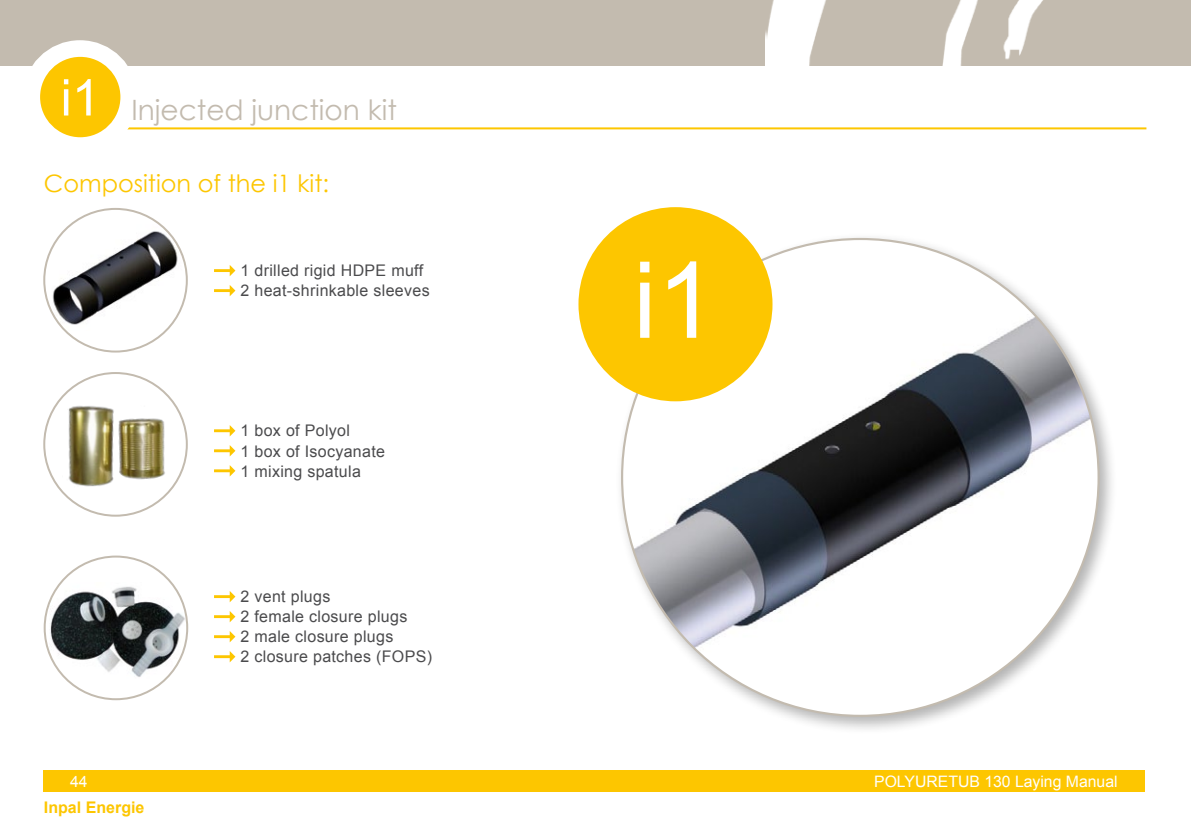
<style>
.page{position:relative;width:1191px;height:840px;background:#fff}
.page>*{position:absolute;margin:0;border:0;box-sizing:border-box;transform-origin:0 0}
.t1{font:106.2px "Arial";color:#fff}
.t2{font:28px "Century Gothic";color:#c3bbaf}
.t3{font:24px "Century Gothic";color:#fdc600}
.t4{font:16px/20px "Arial";letter-spacing:.02em;color:#4b4b4d}
.t5{font:700 16px "Arial";color:#fdc600}
.t6{font:15.8px "Arial";color:#fff}
</style>
<div class="page">
<div style="left:0;top:0;width:1191px;height:66px;background:#c3bbaf"></div>
<img style="left:765px;top:0;width:278px;height:66px">
<div style="left:43px;top:770px;width:1102px;height:21px;background:#fdc600"></div>
<hr style="left:43px;top:127px;width:1103px;height:2px;background:#fdc600">
<div style="left:23px;top:40px;width:114px;height:115px;border:40px solid #fff;border-radius:50%"></div>
<div style="left:40px;top:57px;width:80px;height:80px;background:#fdc600;border-radius:50%"></div>
<img style="left:46px;top:224px;width:140px;height:106px">
<img style="left:61px;top:399px;width:112px;height:96px">
<img style="left:49px;top:582px;width:138px;height:96px">
<svg style="left:214px;top:265px;width:21px;height:11px"></svg>
<svg style="left:214px;top:285px;width:21px;height:11px"></svg>
<svg style="left:214px;top:425px;width:21px;height:11px"></svg>
<svg style="left:214px;top:445px;width:21px;height:11px"></svg>
<svg style="left:214px;top:465px;width:21px;height:11px"></svg>
<svg style="left:214px;top:591px;width:21px;height:11px"></svg>
<svg style="left:214px;top:611px;width:21px;height:11px"></svg>
<svg style="left:214px;top:631px;width:21px;height:11px"></svg>
<svg style="left:214px;top:651px;width:21px;height:11px"></svg>
<div style="left:614px;top:231px;width:502px;height:502px;background:#000;opacity:.3"></div>
<img style="left:622px;top:239px;width:476px;height:476px;border-radius:238px">
<div style="left:578px;top:207px;width:194px;height:194px;background:#fdc600;border-radius:50%"></div>
<h2 class="t2" style="left:61px;top:90px;width:338px"><sup>i1</sup> Injected junction kit</h2>
<h3 class="t3" style="left:44px;top:167px;width:287px">Composition of the i1 kit:</h3>
<p class="t4" style="left:240px;top:261px;width:191px">1 drilled rigid HDPE muff<br>2 heat-shrinkable sleeves</p>
<p class="t4" style="left:240px;top:421px;width:146px">1 box of Polyol<br>1 box of Isocyanate<br>1 mixing spatula</p>
<p class="t4" style="left:240px;top:586px;width:193px">2 vent plugs<br>2 female closure plugs<br>2 male closure plugs<br>2 closure patches (FOPS)</p>
<h1 class="t1" style="left:633px;top:231px;width:84px">i1</h1>
<p class="t6" style="left:70px;top:770px;width:19px">44</p>
<p class="t6" style="left:874px;top:770px;width:245px">Polyuretub 130 Laying Manual</p>
<p class="t5" style="left:44px;top:796px;width:102px">Inpal Energie</p>
</div>
